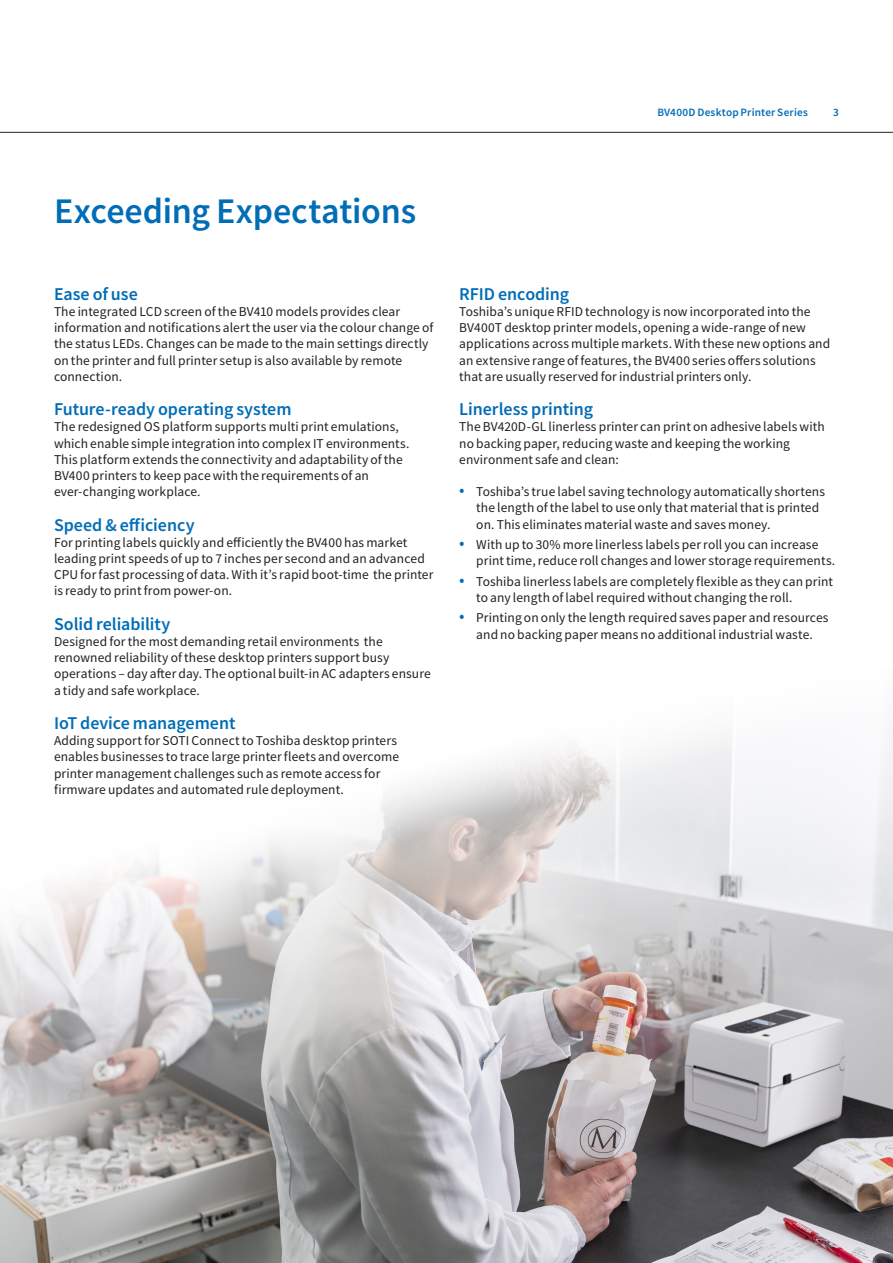
<style>
.page{position:relative;width:893px;height:1263px;background:#fff}
.page>*{position:absolute;margin:0;border:0;box-sizing:border-box;transform-origin:0 0}
.Section_title_headline{font:500 36px "Toshiba Sans";letter-spacing:-.005em;color:#006db7}
.Subheadline_12pt{font:500 18px "Toshiba Sans";letter-spacing:-.005em;color:#006db7}
.Continuous_text_9pt{font:13.5px/16.2px "Toshiba Sans";letter-spacing:.005em;color:#231f20}
.Subheadline_12pt-2{font:13.5px/16.2px "Toshiba Sans";letter-spacing:.005em;color:#231f20}
.t1{font:500 11.25px "Toshiba Sans";letter-spacing:.02em;color:#006db7}
.s1{font-weight:300;font-size:19.5px;color:#006db7}
</style>
<div class="page">
<hr style="left:0;top:132px;width:893px;height:1px;background:#231f20">
<img style="left:0;top:736px;width:893px;height:527px">
<p class="t1" style="left:657px;top:105px;width:152px">BV400D Desktop Printer Series</p>
<p class="t1" style="left:833px;top:105px;width:7px">3</p>
<p class="Section_title_headline" style="left:54px;top:187px;width:364px">Exceeding Expectations</p>
<p class="Subheadline_12pt" style="left:54px;top:282px;width:85px">Ease of use</p>
<p class="Continuous_text_9pt" style="left:54px;top:303px;width:381px">The integrated LCD screen of the BV410 models provides clear information and notifications alert the user via the colour change of the status LEDs. Changes can be made to the main settings directly on the printer and full printer setup is also available by remote connection.</p>
<p class="Subheadline_12pt" style="left:54px;top:397px;width:239px">Future-ready operating system</p>
<p class="Continuous_text_9pt" style="left:54px;top:419px;width:357px">The redesigned OS platform supports multi print emulations, which enable simple integration into complex IT environments.<br>This platform extends the connectivity and adaptability of the BV400 printers to keep pace with the requirements of an ever-changing workplace.</p>
<p class="Subheadline_12pt" style="left:54px;top:513px;width:142px">Speed &amp; efficiency</p>
<p class="Continuous_text_9pt" style="left:54px;top:534px;width:381px">For printing labels quickly and efficiently the BV400 has market leading print speeds of up to 7 inches per second and an advanced CPU for fast processing of data. With it’s rapid boot-time the printer is ready to print from power-on.</p>
<p class="Subheadline_12pt" style="left:54px;top:612px;width:118px">Solid reliability</p>
<p class="Subheadline_12pt-2" style="left:54px;top:633px;width:378px">Designed for the most demanding retail environments the renowned reliability of these desktop printers support busy operations – day after day. The optional built-in AC adapters ensure a tidy and safe workplace.</p>
<p class="Subheadline_12pt" style="left:54px;top:711px;width:183px">IoT device management</p>
<p class="Continuous_text_9pt" style="left:54px;top:732px;width:347px">Adding support for SOTI Connect to Toshiba desktop printers enables businesses to trace large printer fleets and overcome printer management challenges such as remote access for firmware updates and automated rule deployment.</p>
<p class="Subheadline_12pt" style="left:459px;top:282px;width:111px">RFID encoding</p>
<p class="Continuous_text_9pt" style="left:459px;top:303px;width:373px">Toshiba’s unique RFID technology is now incorporated into the BV400T desktop printer models, opening a wide-range of new applications across multiple markets. With these new options and an extensive range of features, the BV400 series offers solutions that are usually reserved for industrial printers only.</p>
<p class="Subheadline_12pt" style="left:459px;top:397px;width:135px">Linerless printing</p>
<p class="Subheadline_12pt-2" style="left:459px;top:419px;width:367px">The BV420D-GL linerless printer can print on adhesive labels with no backing paper, reducing waste and keeping the working environment safe and clean:</p>
<p class="Continuous_text_9pt" style="left:476px;top:483px;width:350px;text-indent:-17px"><span class="s1">•</span> Toshiba’s true label saving technology automatically shortens the length of the label to use only that material that is printed on. This eliminates material waste and saves money.</p>
<p class="Continuous_text_9pt" style="left:476px;top:536px;width:361px;text-indent:-17px"><span class="s1">•</span> With up to 30% more linerless labels per roll you can increase print time, reduce roll changes and lower storage requirements.</p>
<p class="Continuous_text_9pt" style="left:476px;top:573px;width:358px;text-indent:-17px"><span class="s1">•</span> Toshiba linerless labels are completely flexible as they can print to any length of label required without changing the roll.</p>
<p class="Continuous_text_9pt" style="left:459px;top:610px;width:371px;text-align:center"><span class="s1">•</span> Printing on only the length required saves paper and resources and no backing paper means no additional industrial waste.</p>
</div>
